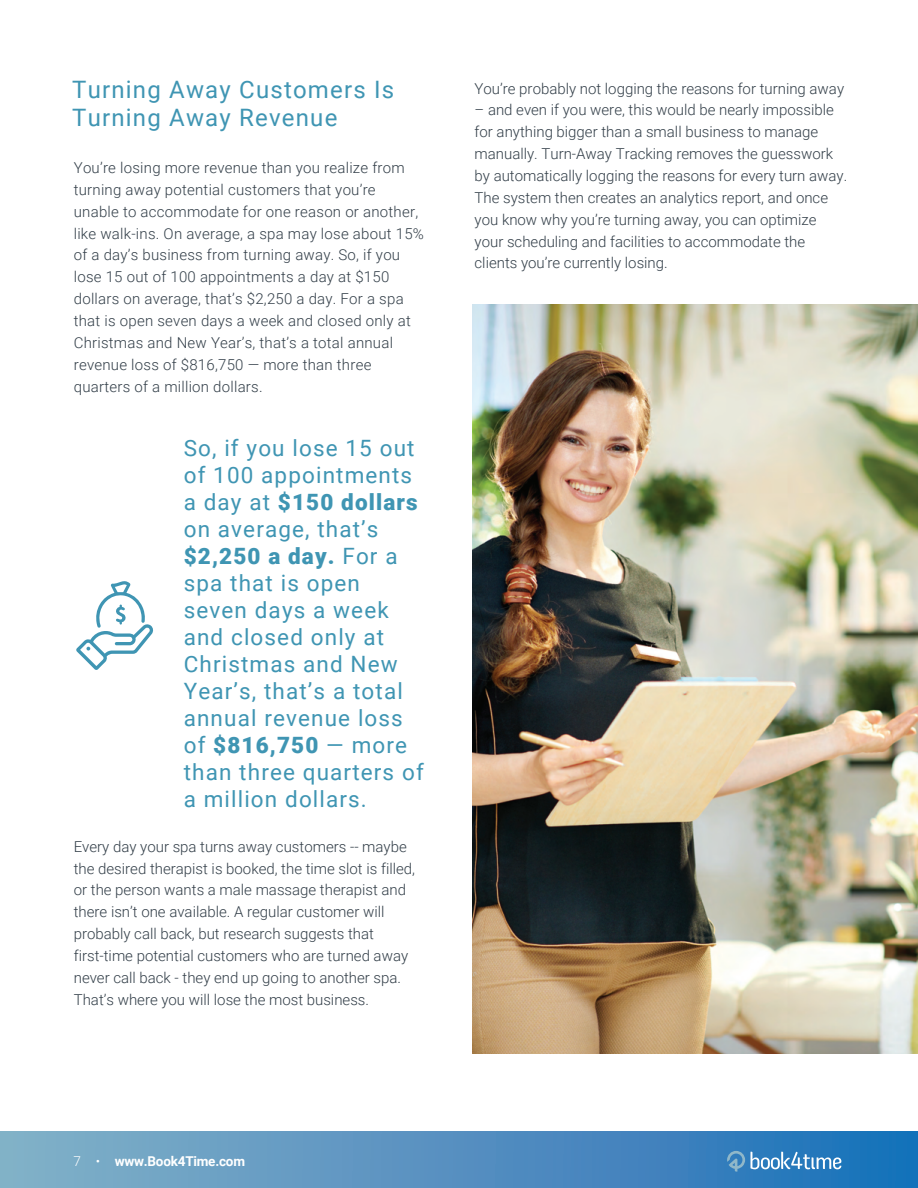
<style>
.page{position:relative;width:918px;height:1188px;background:#fff}
.page>*{position:absolute;margin:0;border:0;box-sizing:border-box;transform-origin:0 0}
.t1{font:24px/27.9px "Roboto";letter-spacing:.05em;color:#3f95b3}
.t2{font:22.5px/27px "Roboto";letter-spacing:.05em;color:#3f95b3}
.t3{font:300 15px/21.9px "Roboto";color:#323e48}
.t4{font:700 13.5px "Roboto";letter-spacing:-.02em;color:#fff}
.s1{font-weight:900}
.s2{font-weight:300}
</style>
<div class="page">
<img style="left:473px;top:304px;width:445px;height:749px">
<svg style="left:76px;top:581px;width:78px;height:89px"></svg>
<div style="left:0;top:1131px;width:918px;height:57px;background:linear-gradient(to right,#88b1c7,#1c70ba)"></div>
<svg style="left:751px;top:1152px;width:90px;height:17px"></svg>
<svg style="left:727px;top:1151px;width:18px;height:21px"></svg>
<h1 class="t1" style="left:72px;top:75px;width:324px">Turning Away Customers Is<br>Turning Away Revenue</h1>
<p class="t3" style="left:74px;top:156px;width:352px">You’re losing more revenue than you realize from turning away potential customers that you’re unable to accommodate for one reason or another, like walk-ins. On average, a spa may lose about 15% of a day’s business from turning away. So, if you lose 15 out of 100 appointments a day at $150 dollars on average, that’s $2,250 a day. For a spa that is open seven days a week and closed only at Christmas and New Year’s, that’s a total annual revenue loss of $816,750 — more than three quarters of a million dollars.</p>
<p class="t2" style="left:184px;top:434px;width:242px">So, if you lose 15 out of 100 appointments a day at <span class="s1">$150 dollars </span>on average, that’s <span class="s1">$2,250 a day.</span> For a spa that is open seven days a week and closed only at<br>Christmas and New<br>Year’s, that’s a total annual revenue loss of <span class="s1">$816,750</span> — more than three quarters of a million dollars.</p>
<p class="t3" style="left:74px;top:835px;width:343px">Every day your spa turns away customers -- maybe the desired therapist is booked, the time slot is filled, or the person wants a male massage therapist and there isn’t one available. A regular customer will probably call back, but research suggests that first-time potential customers who are turned away never call back - they end up going to another spa.<br>That’s where you will lose the most business.</p>
<p class="t3" style="left:475px;top:77px;width:371px">You’re probably not logging the reasons for turning away</p>
<p class="t3" style="left:475px;top:99px;width:374px">– and even if you were, this would be nearly impossible for anything bigger than a small business to manage manually. Turn-Away Tracking removes the guesswork by automatically logging the reasons for every turn away.<br>The system then creates an analytics report, and once you know why you’re turning away, you can optimize your scheduling and facilities to accommodate the clients you’re currently losing.</p>
<p class="t4" style="left:73px;top:1152px;width:173px"><span class="s2">7 •</span> www.Book4Time.com</p>
</div>
